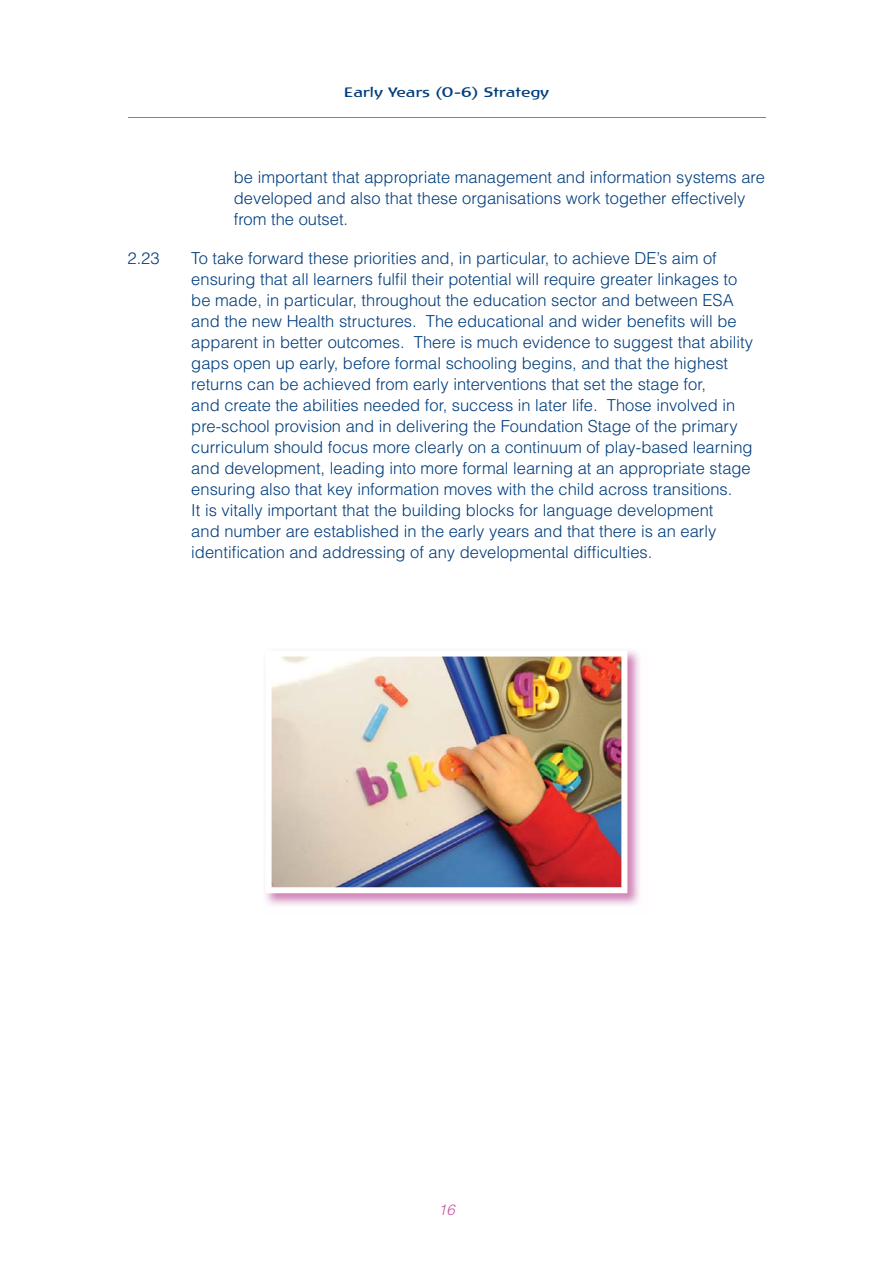
<style>
.page{position:relative;width:893px;height:1263px;background:#fff}
.page>*{position:absolute;margin:0;border:0;box-sizing:border-box;transform-origin:0 0}
.t1{font:300 16.5px/21px "Helvetica LT";color:#003d7d}
.t2{font:italic 300 15px "Helvetica LT";color:#c959a1}
.t3{font:13.5px "Atlantis LT";color:#003d7d;scale:1.2 1}
</style>
<div class="page">
<hr style="left:128px;top:117px;width:637px;height:1px;background:#c959a1">
<img style="left:265px;top:650px;width:375px;height:256px">
<img style="left:266px;top:651px;width:361px;height:242px">
<p class="t3" style="left:344px;top:87px;width:172px">Early Years (0-6) Strategy</p>
<p class="t1" style="left:234px;top:168px;width:532px">be important that appropriate management and information systems are developed and also that these organisations work together effectively from the outset.</p>
<p class="t1" style="left:128px;top:249px;width:34px">2.23</p>
<p class="t1" style="left:191px;top:249px;width:563px">To take forward these priorities and, in particular, to achieve DE’s aim of ensuring that all learners fulfil their potential will require greater linkages to be made, in particular, throughout the education sector and between ESA and the new Health structures. The educational and wider benefits will be apparent in better outcomes. There is much evidence to suggest that ability gaps open up early, before formal schooling begins, and that the highest returns can be achieved from early interventions that set the stage for,<br>and create the abilities needed for, success in later life. Those involved in pre-school provision and in delivering the Foundation Stage of the primary curriculum should focus more clearly on a continuum of play-based learning and development, leading into more formal learning at an appropriate stage ensuring also that key information moves with the child across transitions.<br>It is vitally important that the building blocks for language development<br>and number are established in the early years and that there is an early identification and addressing of any developmental difficulties.</p>
<p class="t2" style="left:438px;top:1203px;width:18px">16</p>
</div>
